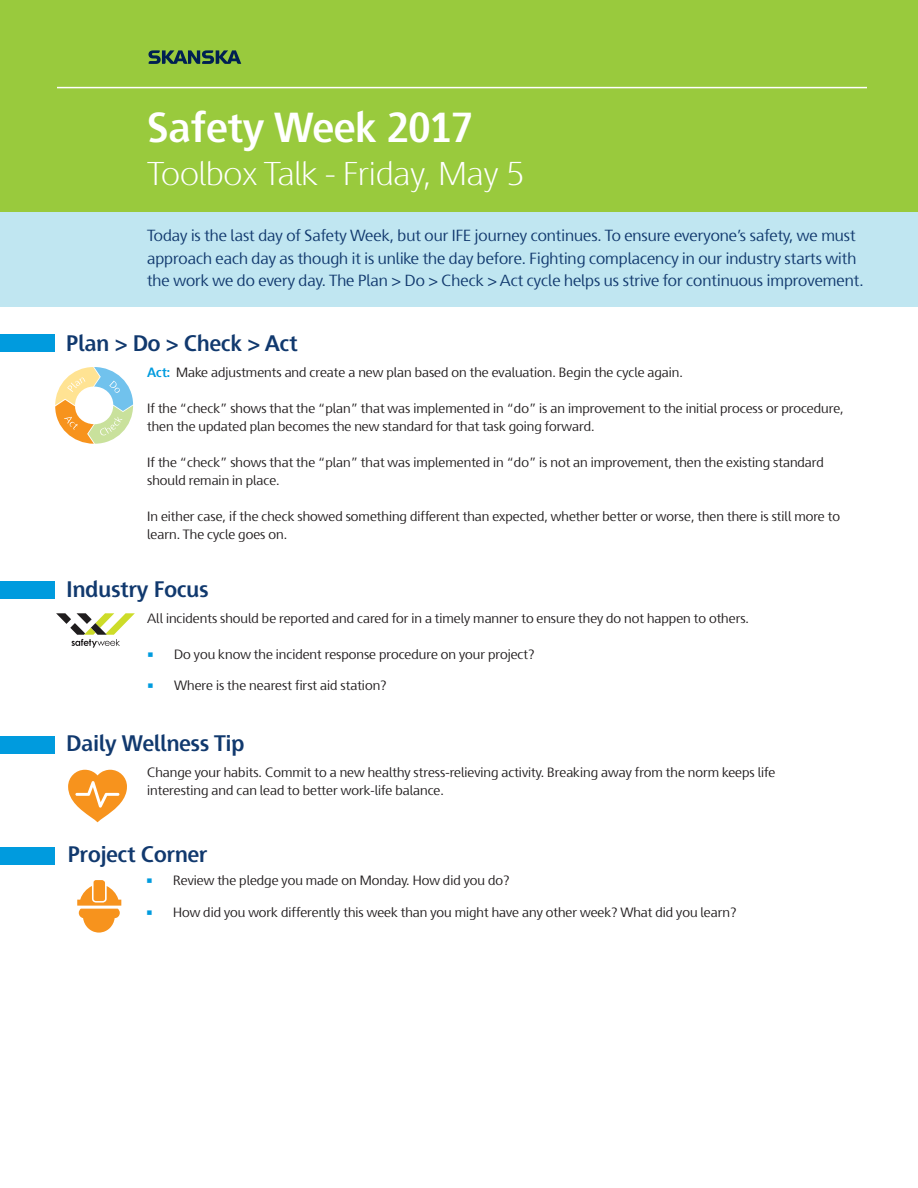
<style>
.page{position:relative;width:918px;height:1188px;background:#fff}
.page>*{position:absolute;margin:0;border:0;box-sizing:border-box;transform-origin:0 0}
.t1{font:700 42px "Skanska Sans Pro";color:#fff}
.t2{font:300 33px "Skanska Sans Pro";color:#fff}
.t3{font:700 22.5px "Skanska Sans Pro";color:#11396e}
.t4{font:16.2px/22.5px "Skanska Sans Pro";color:#11396e}
.t5{font:13.5px/18px "Skanska Sans Pro";color:#231f20}
.s1{font-weight:700;color:#009bde}
.s2{color:#009bde}
</style>
<div class="page">
<div style="left:0;top:137px;width:918px;height:170px;background:#c0e6f1"></div>
<div style="left:0;top:0;width:918px;height:211px;background:#99ca3d"></div>
<svg style="left:148px;top:50px;width:93px;height:14px"></svg>
<hr style="left:57px;top:87px;width:810px;height:1px;background:#fff">
<div style="left:0;top:334px;width:55px;height:18px;background:#009bde"></div>
<div style="left:0;top:581px;width:55px;height:18px;background:#009bde"></div>
<div style="left:0;top:736px;width:55px;height:18px;background:#009bde"></div>
<div style="left:0;top:847px;width:55px;height:18px;background:#009bde"></div>
<svg style="left:56px;top:613px;width:79px;height:35px"></svg>
<svg style="left:68px;top:770px;width:59px;height:52px"></svg>
<svg style="left:77px;top:880px;width:44px;height:53px"></svg>
<svg style="left:55px;top:367px;width:78px;height:77px"></svg>
<h1 class="t1" style="left:147px;top:103px;width:327px">Safety Week 2017</h1>
<h2 class="t2" style="left:147px;top:156px;width:378px">Toolbox Talk - Friday, May 5</h2>
<p class="t4" style="left:147px;top:224px;width:718px">Today is the last day of Safety Week, but our IFE journey continues. To ensure everyone’s safety, we must approach each day as though it is unlike the day before. Fighting complacency in our industry starts with the work we do every day. The Plan &gt; Do &gt; Check &gt; Act cycle helps us strive for continuous improvement.</p>
<h3 class="t3" style="left:67px;top:330px;width:233px">Plan &gt; Do &gt; Check &gt; Act</h3>
<p class="t5" style="left:147px;top:363px;width:537px"><span class="s1">Act:</span> Make adjustments and create a new plan based on the evaluation. Begin the cycle again.</p>
<p class="t5" style="left:147px;top:399px;width:698px">If the “check” shows that the “plan” that was implemented in “do” is an improvement to the initial process or procedure, then the updated plan becomes the new standard for that task going forward.</p>
<p class="t5" style="left:147px;top:453px;width:678px">If the “check” shows that the “plan” that was implemented in “do” is not an improvement, then the existing standard should remain in place.</p>
<p class="t5" style="left:147px;top:507px;width:694px">In either case, if the check showed something different than expected, whether better or worse, then there is still more to learn. The cycle goes on.</p>
<h3 class="t3" style="left:67px;top:577px;width:144px">Industry Focus</h3>
<p class="t5" style="left:147px;top:609px;width:603px">All incidents should be reported and cared for in a timely manner to ensure they do not happen to others.</p>
<p class="t5" style="left:147px;top:645px;width:389px"><span class="s2">•</span> Do you know the incident response procedure on your project?</p>
<p class="t5" style="left:147px;top:677px;width:241px"><span class="s2">•</span> Where is the nearest first aid station?</p>
<h3 class="t3" style="left:67px;top:730px;width:179px">Daily Wellness Tip</h3>
<p class="t5" style="left:147px;top:763px;width:630px">Change your habits. Commit to a new healthy stress-relieving activity. Breaking away from the norm keeps life interesting and can lead to better work-life balance.</p>
<h3 class="t3" style="left:68px;top:841px;width:141px">Project Corner</h3>
<p class="t5" style="left:146px;top:872px;width:365px"><span class="s2">•</span> Review the pledge you made on Monday. How did you do?</p>
<p class="t5" style="left:146px;top:903px;width:592px"><span class="s2">•</span> How did you work differently this week than you might have any other week? What did you learn?</p>
</div>
